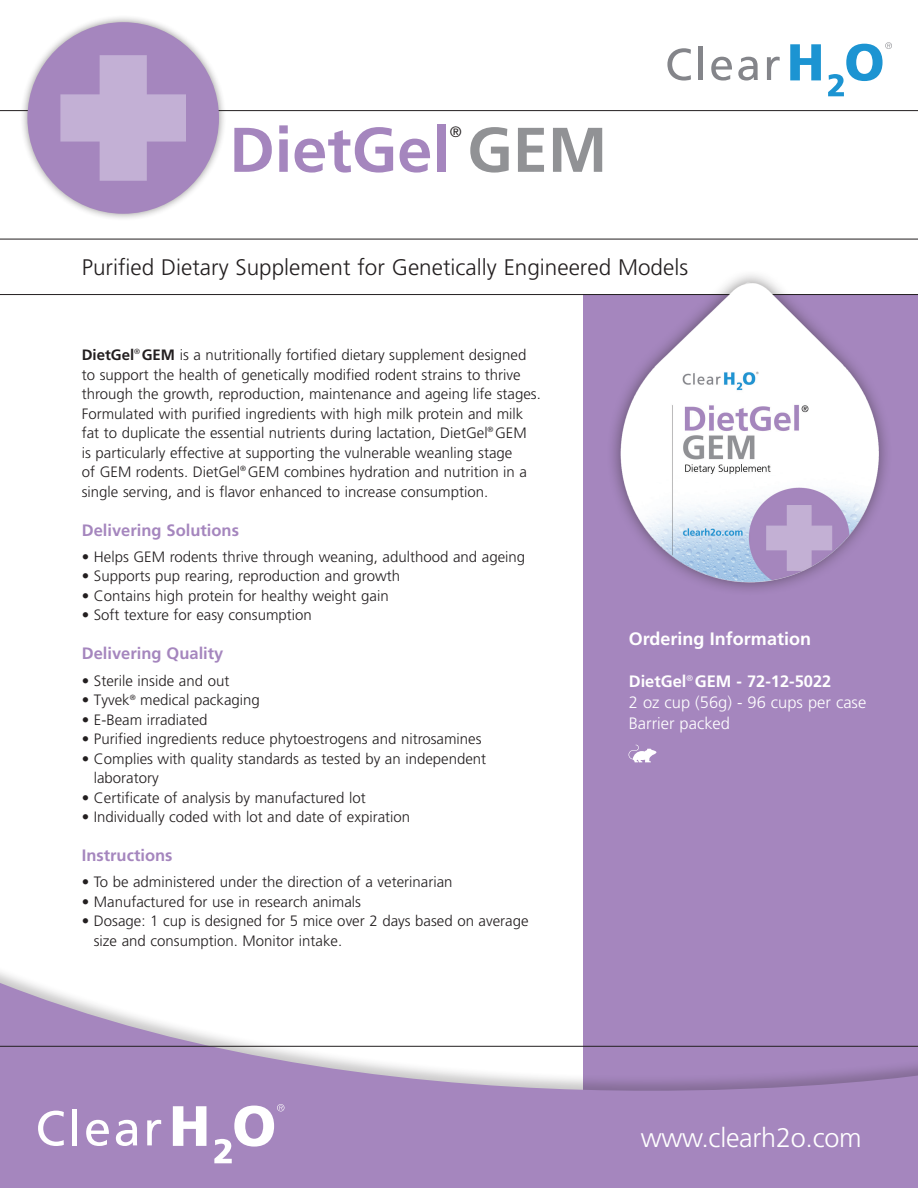
<style>
.page{position:relative;width:918px;height:1188px;background:#fff}
.page>*{position:absolute;margin:0;border:0;box-sizing:border-box;transform-origin:0 0}
.t1{font:700 63px "Frutiger";color:#a586be}
.nutritional_tabbed{font:300 27px "Frutiger";letter-spacing:-.01em;color:#fff}
.bulleted_list{font:300 22.5px "Frutiger";color:#231f20}
.para_body_copy{font:700 18px "Frutiger";color:#fff}
.t2{font:700 16.5px "Frutiger";color:#a586be}
.t3{font:300 16.5px "Frutiger";color:#fff}
.t4{font:700 16.5px "Frutiger";color:#fff}
.bulleted_list-2{font:300 15px/19.5px "Frutiger";color:#231f20}
.para_body_copy-2{font:300 15px/19.5px "Frutiger";color:#231f20}
.s1{color:#919295}
.s2{font-weight:700}
</style>
<div class="page">
<hr style="left:0;top:110px;width:918px;height:1px;background:#231f20">
<div style="left:19px;top:14px;width:208px;height:208px;background:#231f20;opacity:.5"></div>
<div style="left:27px;top:22px;width:192px;height:192px;background:#a586be;border-radius:50%"></div>
<svg style="left:60px;top:55px;width:126px;height:126px"></svg>
<div style="left:584px;top:295px;width:334px;height:893px;background:#a586be"></div>
<hr style="left:0;top:294px;width:918px;height:1px;background:#231f20">
<hr style="left:0;top:239px;width:918px;height:1px;background:#231f20">
<div style="left:0;top:962px;width:918px;height:226px;background:#231f20;opacity:.25"></div>
<svg style="left:0;top:978px;width:918px;height:210px;fill:#a586be"></svg>
<hr style="left:0;top:1046px;width:918px;height:1px;background:#231f20">
<svg style="left:173px;top:1106px;width:33px;height:40px"></svg>
<svg style="left:38px;top:1111px;width:26px;height:35px"></svg>
<div style="left:72px;top:1109px;width:5px;height:36px;background:#fff"></div>
<svg style="left:86px;top:1120px;width:23px;height:26px"></svg>
<svg style="left:116px;top:1120px;width:21px;height:26px"></svg>
<svg style="left:147px;top:1120px;width:14px;height:25px"></svg>
<svg style="left:214px;top:1104px;width:70px;height:59px"></svg>
<svg style="left:629px;top:745px;width:27px;height:17px"></svg>
<div style="left:606px;top:268px;width:286px;height:329px;background:#231f20;opacity:.6"></div>
<img style="left:609px;top:270px;width:282px;height:325px">
<svg style="left:790px;top:44px;width:31px;height:36px"></svg>
<svg style="left:667px;top:48px;width:24px;height:33px"></svg>
<hr style="left:699px;top:47px;width:4px;height:33px;background:#84858a">
<svg style="left:711px;top:57px;width:21px;height:24px"></svg>
<svg style="left:738px;top:57px;width:20px;height:24px"></svg>
<svg style="left:767px;top:57px;width:13px;height:23px"></svg>
<svg style="left:828px;top:42px;width:64px;height:54px"></svg>
<p class="t1" style="left:229px;top:113px;width:380px">DietGel <span class="s1">GEM</span></p>
<p class="para_body_copy-2" style="left:450px;top:122px;width:13px">®</p>
<p class="bulleted_list" style="left:82px;top:254px;width:608px">Purified Dietary Supplement for Genetically Engineered Models</p>
<p class="para_body_copy-2" style="left:82px;top:345px;width:461px"><span class="s2">DietGel</span><sup>®</sup> <span class="s2">GEM</span> is a nutritionally fortified dietary supplement designed to support the health of genetically modified rodent strains to thrive through the growth, reproduction, maintenance and ageing life stages.<br>Formulated with purified ingredients with high milk protein and milk fat to duplicate the essential nutrients during lactation, DietGel<sup>®</sup> GEM<br>is particularly effective at supporting the vulnerable weanling stage<br>of GEM rodents. DietGel<sup>®</sup> GEM combines hydration and nutrition in a single serving, and is flavor enhanced to increase consumption.</p>
<p class="t2" style="left:82px;top:520px;width:159px">Delivering Solutions</p>
<p class="bulleted_list-2" style="left:82px;top:547px;width:445px">• Helps GEM rodents thrive through weaning, adulthood and ageing</p>
<p class="bulleted_list-2" style="left:82px;top:566px;width:320px">• Supports pup rearing, reproduction and growth</p>
<p class="bulleted_list-2" style="left:82px;top:586px;width:308px">• Contains high protein for healthy weight gain</p>
<p class="bulleted_list-2" style="left:82px;top:605px;width:232px">• Soft texture for easy consumption</p>
<p class="t2" style="left:82px;top:644px;width:143px">Delivering Quality</p>
<p class="bulleted_list-2" style="left:82px;top:671px;width:149px">• Sterile inside and out</p>
<p class="bulleted_list-2" style="left:82px;top:690px;width:180px">• Tyvek<sup>®</sup> medical packaging</p>
<p class="bulleted_list-2" style="left:82px;top:710px;width:127px">• E-Beam irradiated</p>
<p class="bulleted_list-2" style="left:82px;top:729px;width:401px">• Purified ingredients reduce phytoestrogens and nitrosamines</p>
<p class="bulleted_list-2" style="left:94px;top:749px;width:394px;text-indent:-12px">• Complies with quality standards as tested by an independent laboratory</p>
<p class="bulleted_list-2" style="left:82px;top:788px;width:285px">• Certificate of analysis by manufactured lot</p>
<p class="bulleted_list-2" style="left:82px;top:807px;width:330px">• Individually coded with lot and date of expiration</p>
<p class="t2" style="left:82px;top:846px;width:92px">Instructions</p>
<p class="bulleted_list-2" style="left:82px;top:872px;width:372px">• To be administered under the direction of a veterinarian</p>
<p class="bulleted_list-2" style="left:82px;top:892px;width:281px">• Manufactured for use in research animals</p>
<p class="bulleted_list-2" style="left:94px;top:911px;width:436px;text-indent:-12px">• Dosage: 1 cup is designed for 5 mice over 2 days based on average size and consumption. Monitor intake.</p>
<p class="para_body_copy" style="left:629px;top:628px;width:184px">Ordering Information</p>
<p class="t4" style="left:629px;top:671px;width:204px">DietGel<sup>®</sup> GEM - 72-12-5022</p>
<p class="t3" style="left:629px;top:693px;width:239px">2 oz cup (56g) - 96 cups per case</p>
<p class="t3" style="left:629px;top:714px;width:103px">Barrier packed</p>
<p class="nutritional_tabbed" style="left:641px;top:1122px;width:222px">www.clearh2o.com</p>
</div>
